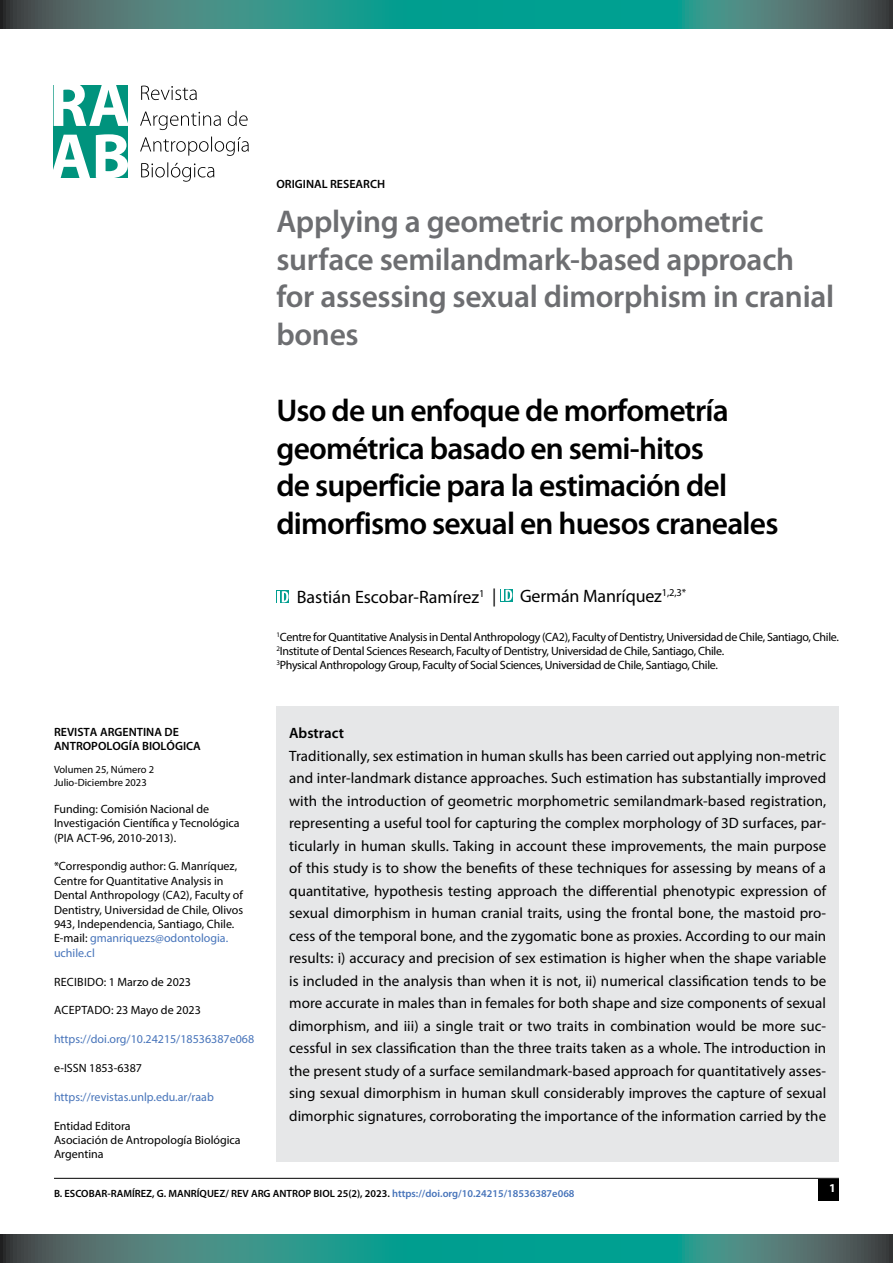
<style>
.page{position:relative;width:893px;height:1263px;background:#fff}
.page>*{position:absolute;margin:0;border:0;box-sizing:border-box;transform-origin:0 0}
.t1{font:600 31.5px/37.8px "Myriad Pro";letter-spacing:-.025em;color:#000}
.t2{font:600 31.5px/37.8px "Myriad Pro";letter-spacing:-.01em;color:#6d6e71}
.t3{font:18px "Myriad Pro";color:#000}
.t4{font:15px/22.5px "Myriad Pro";letter-spacing:.005em;color:#000;text-align:justify}
.t5{font:600 15px "Myriad Pro";color:#000}
.t6{font:12px/14.4px "Myriad Pro";letter-spacing:-.005em;color:#000}
.t7{font:12px/14.4px "Myriad Pro";letter-spacing:-.025em;color:#000}
.t8{font:12px "Myriad Pro";color:#4774ba}
.t9{font:600 12px/14.4px "Myriad Pro";color:#000}
.t10{font:700 12px "Myriad Pro";color:#fff}
.t11{font:600 10.5px "Myriad Pro";color:#000}
.t12{font:10.5px/13.2px "Myriad Pro";color:#000}
.s1{color:#4774ba}
</style>
<div class="page">
<div style="left:819px;top:1179px;width:20px;height:21px;background:#000"></div>
<hr style="left:54px;top:1178px;width:785px;height:1px;background:#000">
<svg style="left:0;top:0;width:893px;height:28px;background:#2c887f"></svg>
<svg style="left:0;top:1234px;width:893px;height:29px;background:#2c887f"></svg>
<div style="left:276px;top:706px;width:563px;height:455px;background:#e6e7e8"></div>
<div style="left:54px;top:85px;width:74px;height:93px;background:#00937d"></div>
<svg style="left:54px;top:85px;width:74px;height:41px"></svg>
<svg style="left:53px;top:135px;width:37px;height:43px"></svg>
<svg style="left:96px;top:134px;width:32px;height:44px"></svg>
<svg style="left:141px;top:162px;width:73px;height:20px"></svg>
<svg style="left:140px;top:137px;width:109px;height:19px"></svg>
<svg style="left:140px;top:111px;width:108px;height:19px"></svg>
<svg style="left:141px;top:86px;width:56px;height:14px"></svg>
<svg style="left:280px;top:591px;width:9px;height:11px"></svg>
<svg style="left:500px;top:589px;width:13px;height:13px"></svg>
<svg style="left:501px;top:590px;width:11px;height:11px"></svg>
<p class="t9" style="left:276px;top:177px;width:110px">ORIGINAL RESEARCH</p>
<h1 class="t2" style="left:276px;top:201px;width:559px">Applying a geometric morphometric surface semilandmark-based approach for assessing sexual dimorphism in cranial bones</h1>
<h1 class="t1" style="left:276px;top:390px;width:504px">Uso de un enfoque de morfometría geométrica basado en semi-hitos<br>de superficie para la estimación del dimorfismo sexual en huesos craneales</h1>
<p class="t3" style="left:297px;top:586px;width:201px">Bastián Escobar-Ramírez<sup>1</sup> |</p>
<p class="t3" style="left:520px;top:585px;width:168px">Germán Manríquez<sup>1,2,3*</sup></p>
<p class="t9" style="left:54px;top:724px;width:148px">REVISTA ARGENTINA DE<br>ANTROPOLOGÍA BIOLÓGICA</p>
<p class="t12" style="left:54px;top:762px;width:102px">Volumen 25, Número 2<br>Julio-Diciembre 2023</p>
<p class="t6" style="left:54px;top:801px;width:187px">Funding: Comisión Nacional de<br>Investigación Científica y Tecnológica (PIA ACT-96, 2010-2013).</p>
<p class="t6" style="left:54px;top:859px;width:191px">*Correspondig author: G. Manríquez, Centre for Quantitative Analysis in Dental Anthropology (CA2), Faculty of Dentistry, Universidad de Chile, Olivos 943, Independencia, Santiago, Chile.<br>E-mail: <span class="s1">gmanriquezs@odontologia. uchile.cl</span></p>
<p class="t6" style="left:54px;top:974px;width:139px">RECIBIDO: 1 Marzo de 2023</p>
<p class="t6" style="left:54px;top:1003px;width:148px">ACEPTADO: 23 Mayo de 2023</p>
<p class="t8" style="left:54px;top:1032px;width:202px">https://doi.org/10.24215/18536387e068</p>
<p class="t6" style="left:54px;top:1060px;width:90px">e-ISSN 1853-6387</p>
<p class="t8" style="left:54px;top:1089px;width:161px">https://revistas.unlp.edu.ar/raab</p>
<p class="t6" style="left:54px;top:1118px;width:188px">Entidad Editora<br>Asociación de Antropología Biológica<br>Argentina</p>
<p class="t7" style="left:276px;top:629px;width:564px"><sup>1</sup>Centre for Quantitative Analysis in Dental Anthropology (CA2), Faculty of Dentistry, Universidad de Chile, Santiago, Chile.<br><sup>2</sup>Institute of Dental Sciences Research, Faculty of Dentistry, Universidad de Chile, Santiago, Chile.<br><sup>3</sup>Physical Anthropology Group, Faculty of Social Sciences, Universidad de Chile, Santiago, Chile.</p>
<p class="t5" style="left:289px;top:723px;width:56px">Abstract</p>
<p class="t4" style="left:289px;top:744px;width:539px">Traditionally, sex estimation in human skulls has been carried out applying non-metric and inter-landmark distance approaches. Such estimation has substantially improved with the introduction of geometric morphometric semilandmark-based registration, representing a useful tool for capturing the complex morphology of 3D surfaces, par&shy;ticularly in human skulls. Taking in account these improvements, the main purpose of this study is to show the benefits of these techniques for assessing by means of a quantitative, hypothesis testing approach the differential phenotypic expression of sexual dimorphism in human cranial traits, using the frontal bone, the mastoid pro&shy;cess of the temporal bone, and the zygomatic bone as proxies. According to our main results: i) accuracy and precision of sex estimation is higher when the shape variable is included in the analysis than when it is not, ii) numerical classification tends to be more accurate in males than in females for both shape and size components of sexual dimorphism, and iii) a single trait or two traits in combination would be more suc&shy;cessful in sex classification than the three traits taken as a whole. The introduction in the present study of a surface semilandmark-based approach for quantitatively asses&shy;sing sexual dimorphism in human skull considerably improves the capture of sexual dimorphic signatures, corroborating the importance of the information carried by the</p>
<p class="t11" style="left:54px;top:1187px;width:522px">B. ESCOBAR-RAMÍREZ, G. MANRÍQUEZ/ REV ARG ANTROP BIOL 25(2), 2023. <span class="s1">https://doi.org/10.24215/18536387e068</span></p>
<p class="t10" style="left:829px;top:1180px;width:8px">1</p>
</div>
